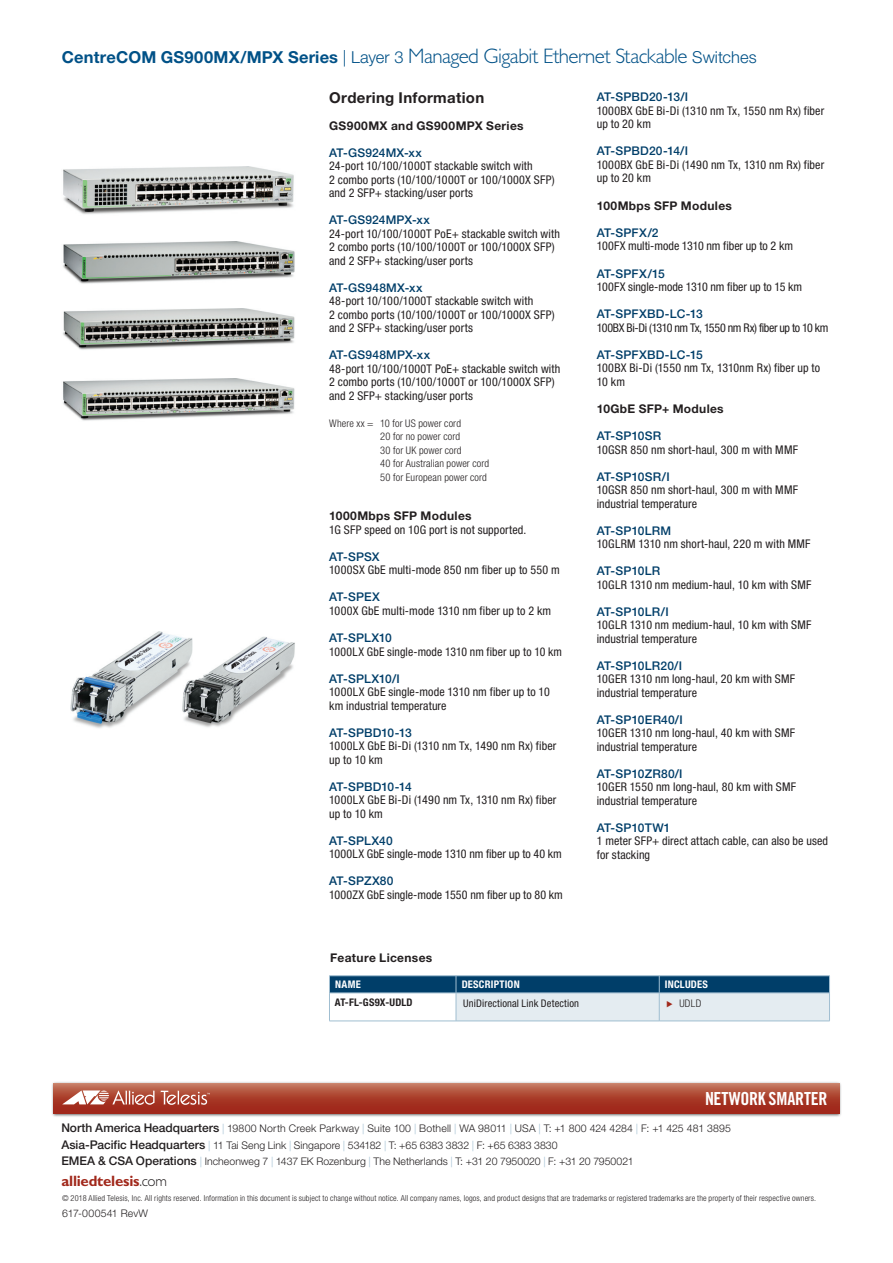
<style>
.page{position:relative;width:893px;height:1263px;background:#fff}
.page>*{position:absolute;margin:0;border:0;box-sizing:border-box;transform-origin:0 0}
.t1{font:300 21px "Gill Sans Std";letter-spacing:-.025em;color:#005187}
.t2{font:18px "Trade Gothic Bold Cond Twenty";letter-spacing:-.01em;color:#fff}
.t3{font:700 15px "Helvetica Neue";letter-spacing:.02em;color:#231f20}
.t4{font:700 15px "Gill Sans Std";letter-spacing:-.015em;color:#a1281b}
.t5{font:condensed 12px/13.5px "Helvetica Neue";letter-spacing:.01em;color:#231f20}
.t6{font:500 12px "Helvetica Neue";letter-spacing:.01em;color:#003e69}
.t7{font:700 12px "Helvetica Neue";letter-spacing:.03em;color:#231f20}
.t8{font:condensed 12px "Helvetica Neue";letter-spacing:-.03em;color:#231f20}
.t9{font:500 12px "Helvetica Neue";letter-spacing:-.01em;color:#003e69}
.t10{font:300 10.5px/16.5px "Helvetica Neue";letter-spacing:.005em;color:#231f20}
.t11{font:300 condensed 10.5px/13.5px "Helvetica Neue";letter-spacing:.015em;color:#231f20}
.t12{font:condensed 10.5px "Helvetica Neue";letter-spacing:.015em;color:#231f20}
.t13{font:700 condensed 10.5px "Helvetica Neue";letter-spacing:.02em;color:#fff}
.t14{font:700 condensed 10.5px "Helvetica Neue";letter-spacing:.02em;color:#231f20}
.t15{font:300 condensed 8.25px "Helvetica Neue";letter-spacing:.015em;color:#231f20}
.s1{font-family:"Helvetica Neue";font-weight:700;font-size:16.5px}
.s2{font-family:"Helvetica Neue";font-size:16.5px}
.s3{font-family:"Allied Telesis";font-stretch:normal;color:#a1281b}
.s4{font-weight:500;font-size:12px}
.s5{color:#a0bed1}
.s6{font-weight:300;color:#231f20}
</style>
<div class="page">
<hr style="left:659px;top:975px;width:171px;height:1px;background:#a0bed1">
<hr style="left:329px;top:1021px;width:127px;height:1px;background:#a0bed1">
<hr style="left:456px;top:1021px;width:203px;height:1px;background:#a0bed1">
<hr style="left:659px;top:1021px;width:171px;height:1px;background:#a0bed1">
<hr style="left:329px;top:975px;width:127px;height:1px;background:#a0bed1">
<hr style="left:456px;top:975px;width:203px;height:1px;background:#a0bed1">
<svg style="left:329px;top:976px;width:501px;height:45px;background:#92aec0"></svg>
<hr style="left:329px;top:993px;width:127px;height:1px;background:#a0bed1">
<hr style="left:456px;top:993px;width:203px;height:1px;background:#a0bed1">
<div style="left:51px;top:1081px;width:791px;height:36px;background:#231f20;opacity:.75"></div>
<svg style="left:54px;top:1083px;width:785px;height:30px;background:#ae4633"></svg>
<svg style="left:161px;top:1091px;width:49px;height:14px"></svg>
<svg style="left:62px;top:1090px;width:93px;height:15px"></svg>
<img style="left:63px;top:242px;width:232px;height:42px">
<img style="left:63px;top:167px;width:231px;height:48px">
<img style="left:63px;top:378px;width:232px;height:43px">
<img style="left:63px;top:309px;width:232px;height:41px">
<img style="left:71px;top:631px;width:110px;height:98px">
<img style="left:181px;top:637px;width:114px;height:90px">
<h1 class="t1" style="left:62px;top:44px;width:696px"><span class="s1">CentreCOM GS900MX/MPX Series</span> <span class="s2">| Layer 3</span> Managed Gigabit Ethernet Stackable <span class="s2">Switches</span></h1>
<p class="t3" style="left:329px;top:89px;width:157px">Ordering Information</p>
<p class="t6" style="left:597px;top:90px;width:93px">AT-SPBD20-13/I</p>
<p class="t5" style="left:597px;top:103px;width:229px">1000BX GbE Bi-Di (1310 nm Tx, 1550 nm Rx) fiber up to 20 km</p>
<p class="t6" style="left:597px;top:144px;width:93px">AT-SPBD20-14/I</p>
<p class="t5" style="left:597px;top:157px;width:229px">1000BX GbE Bi-Di (1490 nm Tx, 1310 nm Rx) fiber up to 20 km</p>
<p class="t7" style="left:597px;top:198px;width:137px">100Mbps SFP Modules</p>
<p class="t6" style="left:597px;top:226px;width:63px">AT-SPFX/2</p>
<p class="t5" style="left:597px;top:239px;width:198px">100FX multi-mode 1310 nm fiber up to 2 km</p>
<p class="t6" style="left:597px;top:266px;width:70px">AT-SPFX/15</p>
<p class="t5" style="left:597px;top:280px;width:207px">100FX single-mode 1310 nm fiber up to 15 km</p>
<p class="t6" style="left:597px;top:307px;width:108px">AT-SPFXBD-LC-13</p>
<p class="t8" style="left:597px;top:320px;width:233px">100BX Bi-Di (1310 nm Tx, 1550 nm Rx) fiber up to 10 km</p>
<p class="t6" style="left:597px;top:347px;width:108px">AT-SPFXBD-LC-15</p>
<p class="t5" style="left:597px;top:361px;width:225px">100BX Bi-Di (1550 nm Tx, 1310nm Rx) fiber up to<br>10 km</p>
<p class="t7" style="left:597px;top:402px;width:128px">10GbE SFP+ Modules</p>
<p class="t6" style="left:597px;top:429px;width:66px">AT-SP10SR</p>
<p class="t5" style="left:597px;top:443px;width:203px">10GSR 850 nm short-haul, 300 m with MMF</p>
<p class="t6" style="left:597px;top:469px;width:74px">AT-SP10SR/I</p>
<p class="t5" style="left:597px;top:483px;width:203px">10GSR 850 nm short-haul, 300 m with MMF industrial temperature</p>
<p class="t6" style="left:597px;top:523px;width:76px">AT-SP10LRM</p>
<p class="t5" style="left:597px;top:537px;width:215px">10GLRM 1310 nm short-haul, 220 m with MMF</p>
<p class="t6" style="left:597px;top:564px;width:65px">AT-SP10LR</p>
<p class="t5" style="left:597px;top:578px;width:216px">10GLR 1310 nm medium-haul, 10 km with SMF</p>
<p class="t6" style="left:597px;top:604px;width:74px">AT-SP10LR/I</p>
<p class="t5" style="left:597px;top:618px;width:216px">10GLR 1310 nm medium-haul, 10 km with SMF industrial temperature</p>
<p class="t6" style="left:597px;top:658px;width:87px">AT-SP10LR20/I</p>
<p class="t5" style="left:597px;top:672px;width:200px">10GER 1310 nm long-haul, 20 km with SMF industrial temperature</p>
<p class="t6" style="left:597px;top:712px;width:87px">AT-SP10ER40/I</p>
<p class="t5" style="left:597px;top:726px;width:200px">10GER 1310 nm long-haul, 40 km with SMF industrial temperature</p>
<p class="t6" style="left:597px;top:766px;width:87px">AT-SP10ZR80/I</p>
<p class="t5" style="left:597px;top:780px;width:201px">10GER 1550 nm long-haul, 80 km with SMF industrial temperature</p>
<p class="t6" style="left:597px;top:820px;width:75px">AT-SP10TW1</p>
<p class="t5" style="left:597px;top:834px;width:233px">1 meter SFP+ direct attach cable, can also be used for stacking</p>
<p class="t7" style="left:329px;top:118px;width:196px">GS900MX and GS900MPX Series</p>
<p class="t6" style="left:329px;top:145px;width:94px">AT-GS924MX-xx</p>
<p class="t5" style="left:329px;top:159px;width:227px">24-port 10/100/1000T stackable switch with<br>2 combo ports (10/100/1000T or 100/1000X SFP) and 2 SFP+ stacking/user ports</p>
<p class="t6" style="left:329px;top:213px;width:102px">AT-GS924MPX-xx</p>
<p class="t5" style="left:329px;top:226px;width:232px">24-port 10/100/1000T PoE+ stackable switch with<br>2 combo ports (10/100/1000T or 100/1000X SFP) and 2 SFP+ stacking/user ports</p>
<p class="t6" style="left:329px;top:280px;width:95px">AT-GS948MX-xx</p>
<p class="t5" style="left:329px;top:294px;width:227px">48-port 10/100/1000T stackable switch with<br>2 combo ports (10/100/1000T or 100/1000X SFP) and 2 SFP+ stacking/user ports</p>
<p class="t6" style="left:329px;top:348px;width:103px">AT-GS948MPX-xx</p>
<p class="t5" style="left:329px;top:361px;width:233px">48-port 10/100/1000T PoE+ stackable switch with<br>2 combo ports (10/100/1000T or 100/1000X SFP) and 2 SFP+ stacking/user ports</p>
<p class="t11" style="left:380px;top:416px;width:110px;text-indent:-51px">Where xx = 10 for US power cord<br>20 for no power cord<br>30 for UK power cord<br>40 for Australian power cord<br>50 for European power cord</p>
<p class="t7" style="left:329px;top:509px;width:144px">1000Mbps SFP Modules</p>
<p class="t5" style="left:329px;top:523px;width:199px">1G SFP speed on 10G port is not supported.</p>
<p class="t6" style="left:329px;top:549px;width:52px">AT-SPSX</p>
<p class="t5" style="left:329px;top:563px;width:232px">1000SX GbE multi-mode 850 nm fiber up to 550 m</p>
<p class="t6" style="left:329px;top:590px;width:52px">AT-SPEX</p>
<p class="t5" style="left:329px;top:604px;width:224px">1000X GbE multi-mode 1310 nm fiber up to 2 km</p>
<p class="t9" style="left:329px;top:630px;width:64px">AT-SPLX10</p>
<p class="t5" style="left:329px;top:644px;width:234px">1000LX GbE single-mode 1310 nm fiber up to 10 km</p>
<p class="t9" style="left:329px;top:671px;width:72px">AT-SPLX10/I</p>
<p class="t5" style="left:329px;top:685px;width:222px">1000LX GbE single-mode 1310 nm fiber up to 10 km industrial temperature</p>
<p class="t6" style="left:329px;top:725px;width:84px">AT-SPBD10-13</p>
<p class="t5" style="left:329px;top:739px;width:229px">1000LX GbE Bi-Di (1310 nm Tx, 1490 nm Rx) fiber up to 10 km</p>
<p class="t6" style="left:329px;top:779px;width:84px">AT-SPBD10-14</p>
<p class="t5" style="left:329px;top:793px;width:229px">1000LX GbE Bi-Di (1490 nm Tx, 1310 nm Rx) fiber up to 10 km</p>
<p class="t6" style="left:329px;top:833px;width:65px">AT-SPLX40</p>
<p class="t5" style="left:329px;top:847px;width:234px">1000LX GbE single-mode 1310 nm fiber up to 40 km</p>
<p class="t6" style="left:329px;top:873px;width:66px">AT-SPZX80</p>
<p class="t5" style="left:329px;top:887px;width:235px">1000ZX GbE single-mode 1550 nm fiber up to 80 km</p>
<p class="t7" style="left:330px;top:950px;width:104px">Feature Licenses</p>
<p class="t13" style="left:335px;top:978px;width:27px">NAME</p>
<p class="t13" style="left:462px;top:978px;width:59px">DESCRIPTION</p>
<p class="t13" style="left:665px;top:978px;width:44px">INCLUDES</p>
<p class="t14" style="left:335px;top:996px;width:79px">AT-FL-GS9X-UDLD</p>
<p class="t12" style="left:463px;top:997px;width:117px">UniDirectional Link Detection</p>
<p class="t11" style="left:666px;top:996px;width:36px"><span class="s3">ۼ</span> UDLD</p>
<h2 class="t2" style="left:705px;top:1087px;width:124px">NETWORK SMARTER</h2>
<p class="t10" style="left:61px;top:1120px;width:671px"><span class="s4">North America Headquarters</span> <span class="s5">|</span> 19800 North Creek Parkway <span class="s5">|</span> Suite 100 <span class="s5">|</span> Bothell <span class="s5">|</span> WA 98011 <span class="s5">|</span> USA <span class="s5">|</span> T: +1 800 424 4284 <span class="s5">|</span> F: +1 425 481 3895<br><span class="s4">Asia-Pacific Headquarters</span> <span class="s5">|</span> 11 Tai Seng Link <span class="s5">|</span> Singapore <span class="s5">|</span> 534182 <span class="s5">|</span> T: +65 6383 3832 <span class="s5">|</span> F: +65 6383 3830<br><span class="s4">EMEA &amp; CSA Operations</span> <span class="s5">|</span> Incheonweg 7 <span class="s5">|</span> 1437 EK Rozenburg <span class="s5">|</span> The Netherlands <span class="s5">|</span> T: +31 20 7950020 <span class="s5">|</span> F: +31 20 7950021</p>
<p class="t4" style="left:61px;top:1172px;width:107px">alliedtelesis<span class="s6">.com</span></p>
<p class="t15" style="left:62px;top:1194px;width:756px">© 2018 Allied Telesis, Inc. All rights reserved. Information in this document is subject to change without notice. All company names, logos, and product designs that are trademarks or registered trademarks are the property of their respective owners.</p>
<p class="t10" style="left:62px;top:1205px;width:87px">617-000541 RevW</p>
</div>
